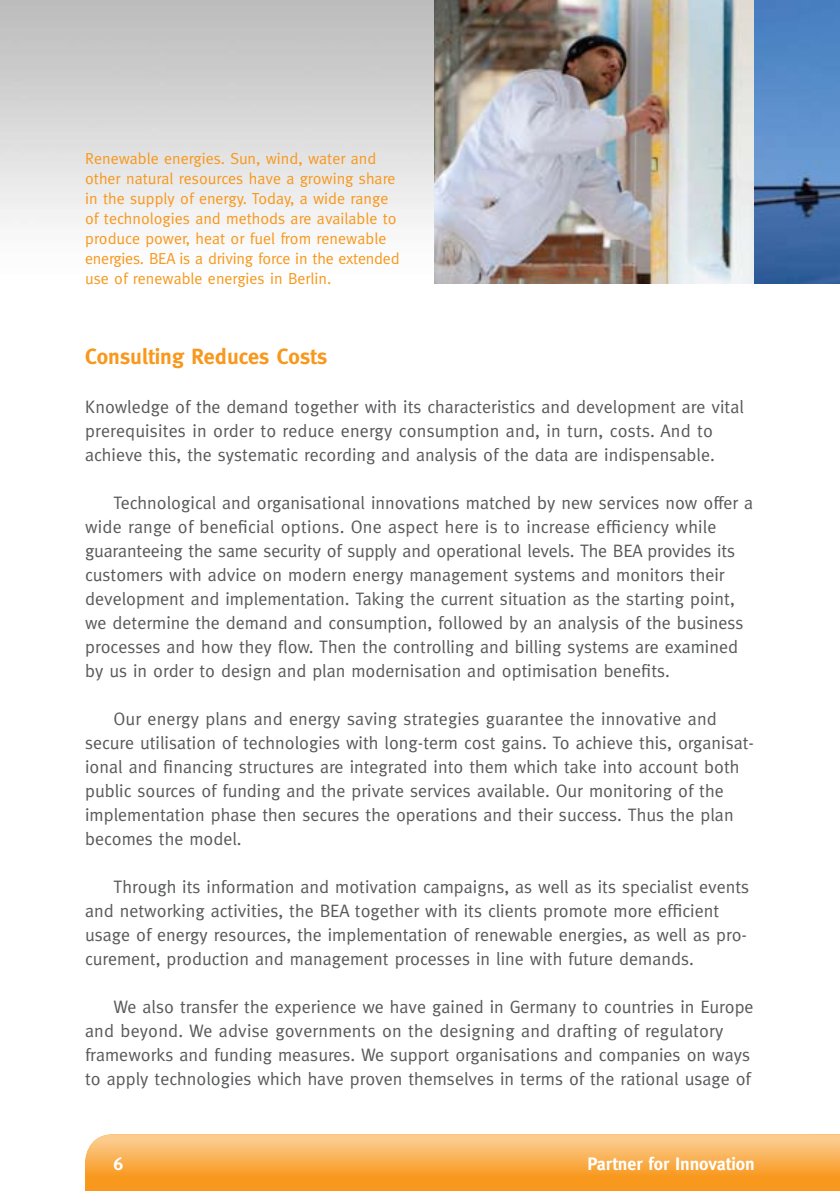
<style>
.page{position:relative;width:840px;height:1191px;background:#fff}
.page>*{position:absolute;margin:0;border:0;box-sizing:border-box;transform-origin:0 0}
.t1{font:700 22px "Meta";color:#f8981d}
.t2{font:18px/24px "Meta";color:#58595b}
.t3{font:700 18px "Meta";color:#fff}
.t4{font:16px/20px "Meta";color:#f8981d}
</style>
<div class="page">
<svg style="left:85px;top:1134px;width:754px;height:57px;background:#f9ae4e"></svg>
<img style="left:434px;top:0;width:405px;height:283px">
<p class="t4" style="left:85px;top:148px;width:316px">Renewable energies. Sun, wind, water and other natural resources have a growing share in the supply of energy. Today, a wide range of technologies and methods are available to produce power, heat or fuel from renewable energies. BEA is a driving force in the extended use of renewable energies in Berlin.</p>
<p class="t1" style="left:85px;top:344px;width:243px">Consulting Reduces Costs</p>
<p class="t2" style="left:85px;top:394px;width:660px">Knowledge of the demand together with its characteristics and development are vital prerequisites in order to reduce energy consumption and, in turn, costs. And to achieve this, the systematic recording and analysis of the data are indispensable.</p>
<p class="t2" style="left:85px;top:490px;width:669px;text-indent:28px">Technological and organisational innovations matched by new services now offer a wide range of beneficial options. One aspect here is to increase efficiency while guaranteeing the same security of supply and operational levels. The BEA provides its customers with advice on modern energy management systems and monitors their development and implementation. Taking the current situation as the starting point, we determine the demand and consumption, followed by an analysis of the business processes and how they flow. Then the controlling and billing systems are examined by us in order to design and plan modernisation and optimisation benefits.</p>
<p class="t2" style="left:85px;top:706px;width:668px;text-indent:28px">Our energy plans and energy saving strategies guarantee the innovative and secure utilisation of technologies with long-term cost gains. To achieve this, organisat&shy;ional and financing structures are integrated into them which take into account both public sources of funding and the private services available. Our monitoring of the implementation phase then secures the operations and their success. Thus the plan becomes the model.</p>
<p class="t2" style="left:85px;top:874px;width:665px;text-indent:28px">Through its information and motivation campaigns, as well as its specialist events and networking activities, the BEA together with its clients promote more efficient usage of energy resources, the implementation of renewable energies, as well as pro&shy;curement, production and management processes in line with future demands.</p>
<p class="t2" style="left:85px;top:994px;width:669px;text-indent:28px">We also transfer the experience we have gained in Germany to countries in Europe and beyond. We advise governments on the designing and drafting of regulatory frameworks and funding measures. We support organisations and companies on ways to apply technologies which have proven themselves in terms of the rational usage of</p>
<p class="t3" style="left:113px;top:1153px;width:11px">6</p>
<p class="t3" style="left:587px;top:1153px;width:169px">Partner for Innovation</p>
</div>
